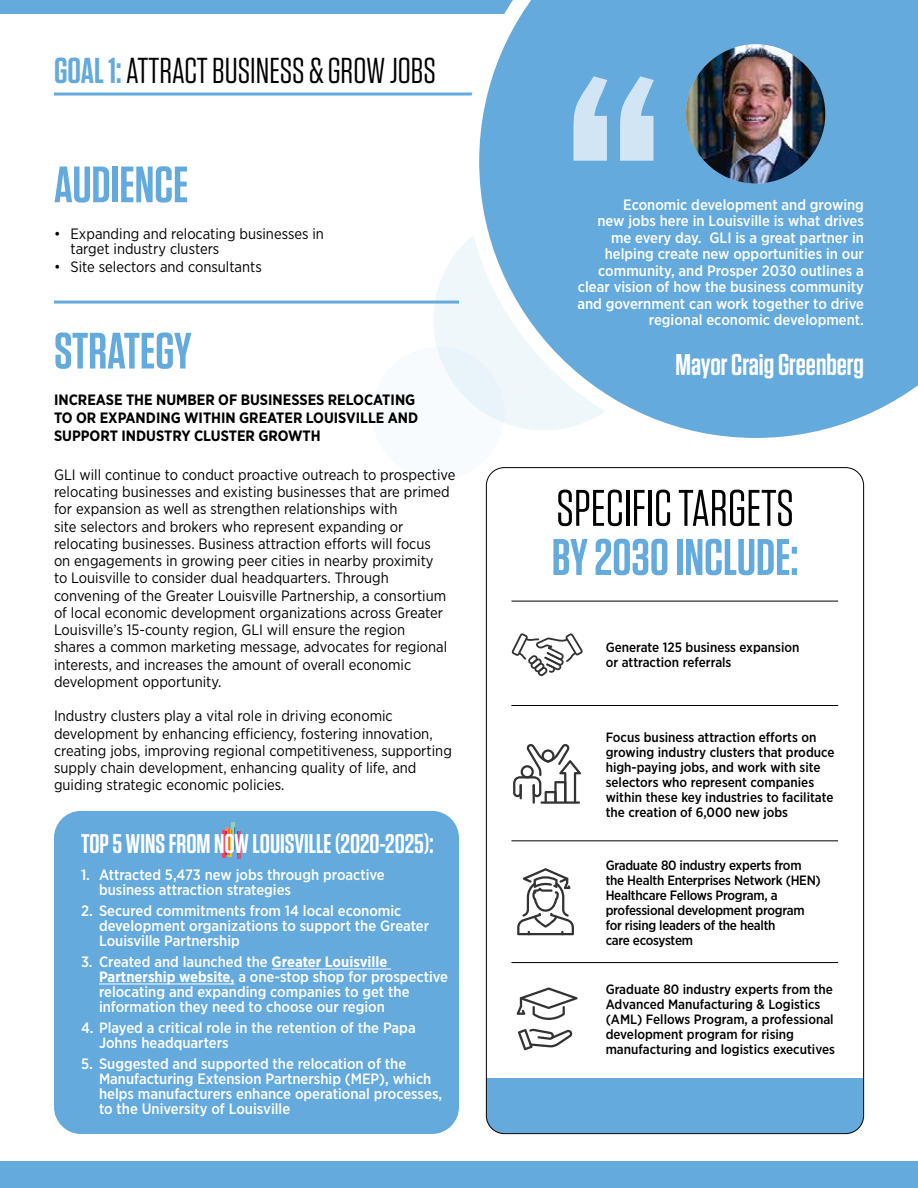
<style>
.page{position:relative;width:918px;height:1188px;background:#fff}
.page>*{position:absolute;margin:0;border:0;box-sizing:border-box;transform-origin:0 0}
.t1{font:600 337.5px "Tungsten";color:#d1e5f5}
.t2{font:51.3px "Tungsten";color:#000}
.t3{font:600 51.3px "Tungsten";color:#64aadd}
.t4{font:600 51px "Tungsten";color:#64aadd}
.t5{font:36px "Tungsten";color:#000}
.t6{font:600 30px "Tungsten";color:#fff}
.t7{font:600 27px "Tungsten";color:#fff}
.t8{font:15px/17.2px "Gotham Narrow";color:#000}
.t9{font:500 15px/15px "Gotham Narrow";color:#fff}
.t10{font:700 15px/18px "Gotham Narrow";color:#000}
.t11{font:500 13.5px/15px "Gotham Narrow";color:#000}
.t12{font:500 13.5px/15px "Gotham Narrow";letter-spacing:-.02em;color:#000}
.s1{font-weight:600;color:#64aadd}
.s2{font-weight:700}
</style>
<div class="page">
<svg style="left:422px;top:244px;width:42px;height:96px;fill:#f0f7fb"></svg>
<svg style="left:435px;top:340px;width:65px;height:147px"></svg>
<hr style="left:54px;top:93px;width:810px;height:3px;background:#64aadd">
<div style="left:0;top:0;width:918px;height:14px;background:#64aadd"></div>
<svg style="left:464px;top:92px;width:36px;height:361px"></svg>
<div style="left:54px;top:811px;width:405px;height:323px;background:#64aadd;border-radius:27px"></div>
<hr style="left:54px;top:301px;width:405px;height:3px;background:#64aadd">
<hr style="left:272px;top:969px;width:119px;height:1px;background:#fff">
<hr style="left:99px;top:984px;width:135px;height:1px;background:#fff">
<div style="left:486px;top:1078px;width:378px;height:55px;background:#64aadd"></div>
<hr style="left:511px;top:601px;width:327px;height:1px;background:#000">
<hr style="left:511px;top:705px;width:327px;height:1px;background:#000">
<hr style="left:511px;top:840px;width:327px;height:1px;background:#000">
<hr style="left:511px;top:962px;width:327px;height:1px;background:#000">
<div style="left:0;top:1161px;width:918px;height:27px;background:#64aadd"></div>
<svg style="left:479px;top:0;width:439px;height:438px;fill:#64aadd"></svg>
<img style="left:686px;top:44px;width:139px;height:140px;border-radius:70px">
<svg style="left:511px;top:633px;width:72px;height:43px"></svg>
<hr style="left:533px;top:784px;width:2px;height:20px;background:#343333">
<svg style="left:513px;top:744px;width:68px;height:59px"></svg>
<hr style="left:541px;top:801px;width:39px;height:3px;background:#343333">
<svg style="left:517px;top:987px;width:61px;height:33px"></svg>
<svg style="left:518px;top:1029px;width:55px;height:21px"></svg>
<svg style="left:517px;top:868px;width:57px;height:67px"></svg>
<hr style="left:222px;top:831px;width:4px;height:27px;background:#ef4561">
<hr style="left:228px;top:830px;width:4px;height:27px;background:#fcbc16">
<hr style="left:231px;top:822px;width:4px;height:28px;background:#98d1af">
<hr style="left:237px;top:831px;width:4px;height:28px;background:#c85983">
<svg style="left:225px;top:827px;width:13px;height:28px"></svg>
<h3 class="t5" style="left:54px;top:52px;width:383px"><span class="s1">GOAL 1:</span>ATTRACT BUSINESS &amp; GROW JOBS</h3>
<h3 class="t4" style="left:54px;top:158px;width:136px">AUDIENCE</h3>
<p class="t8" style="left:70px;top:225px;width:255px;line-height:15px;text-indent:-16px">• Expanding and relocating businesses in target industry clusters</p>
<p class="t8" style="left:54px;top:257px;width:209px">• Site selectors and consultants</p>
<h3 class="t4" style="left:54px;top:324px;width:139px">STRATEGY</h3>
<p class="t10" style="left:54px;top:390px;width:366px">INCREASE THE NUMBER OF BUSINESSES RELOCATING<br>TO OR EXPANDING WITHIN GREATER LOUISVILLE AND<br>SUPPORT INDUSTRY CLUSTER GROWTH</p>
<p class="t8" style="left:54px;top:466px;width:403px">GLI will continue to conduct proactive outreach to prospective relocating businesses and existing businesses that are primed for expansion as well as strengthen relationships with<br>site selectors and brokers who represent expanding or relocating businesses. Business attraction efforts will focus<br>on engagements in growing peer cities in nearby proximity<br>to Louisville to consider dual headquarters. Through convening of the Greater Louisville Partnership, a consortium of local economic development organizations across Greater Louisville’s 15-county region, GLI will ensure the region<br>shares a common marketing message, advocates for regional interests, and increases the amount of overall economic development opportunity.</p>
<p class="t8" style="left:54px;top:707px;width:399px">Industry clusters play a vital role in driving economic development by enhancing efficiency, fostering innovation, creating jobs, improving regional competitiveness, supporting supply chain development, enhancing quality of life, and guiding strategic economic policies.</p>
<h3 class="t7" style="left:81px;top:830px;width:354px">TOP 5 WINS FROM NOW LOUISVILLE (2020-2025):</h3>
<p class="t9" style="left:99px;top:867px;width:287px;text-indent:-18px">1. Attracted 5,473 new jobs through proactive business attraction strategies</p>
<p class="t9" style="left:99px;top:903px;width:332px;text-indent:-18px">2. Secured commitments from 14 local economic development organizations to support the Greater<br>Louisville Partnership</p>
<p class="t9" style="left:99px;top:954px;width:351px;text-indent:-18px">3. Created and launched the <span class="s2">Greater Louisville Partnership website,</span> a one-stop shop for prospective relocating and expanding companies to get the information they need to choose our region</p>
<p class="t9" style="left:99px;top:1020px;width:318px;text-indent:-18px">4. Played a critical role in the retention of the Papa<br>Johns headquarters</p>
<p class="t9" style="left:99px;top:1056px;width:345px;text-indent:-18px">5. Suggested and supported the relocation of the Manufacturing Extension Partnership (MEP), which helps manufacturers enhance operational processes, to the University of Louisville</p>
<h1 class="t1" style="left:566px;top:19px;width:98px">“</h1>
<p class="t9" style="left:577px;top:196px;width:288px;line-height:16.5px;text-align:right">Economic development and growing<br>new jobs here in Louisville is what drives me every day. GLI is a great partner in helping create new opportunities in our community, and Prosper 2030 outlines a clear vision of how the business community and government can work together to drive regional economic development.</p>
<h3 class="t6" style="left:675px;top:348px;width:190px">Mayor Craig Greenberg</h3>
<h2 class="t2" style="left:556px;top:482px;width:239px">SPECIFIC TARGETS</h2>
<h2 class="t3" style="left:552px;top:530px;width:248px">BY 2030 INCLUDE:</h2>
<p class="t11" style="left:606px;top:640px;width:195px">Generate 125 business expansion or attraction referrals</p>
<p class="t11" style="left:606px;top:729px;width:230px">Focus business attraction efforts on growing industry clusters that produce high-paying jobs, and work with site selectors who represent companies within these key industries to facilitate the creation of 6,000 new jobs</p>
<p class="t12" style="left:606px;top:857px;width:217px">Graduate 80 industry experts from the Health Enterprises Network (HEN)<br>Healthcare Fellows Program, a professional development program for rising leaders of the health<br>care ecosystem</p>
<p class="t11" style="left:606px;top:982px;width:231px">Graduate 80 industry experts from the Advanced Manufacturing &amp; Logistics (AML) Fellows Program, a professional development program for rising manufacturing and logistics executives</p>
</div>
